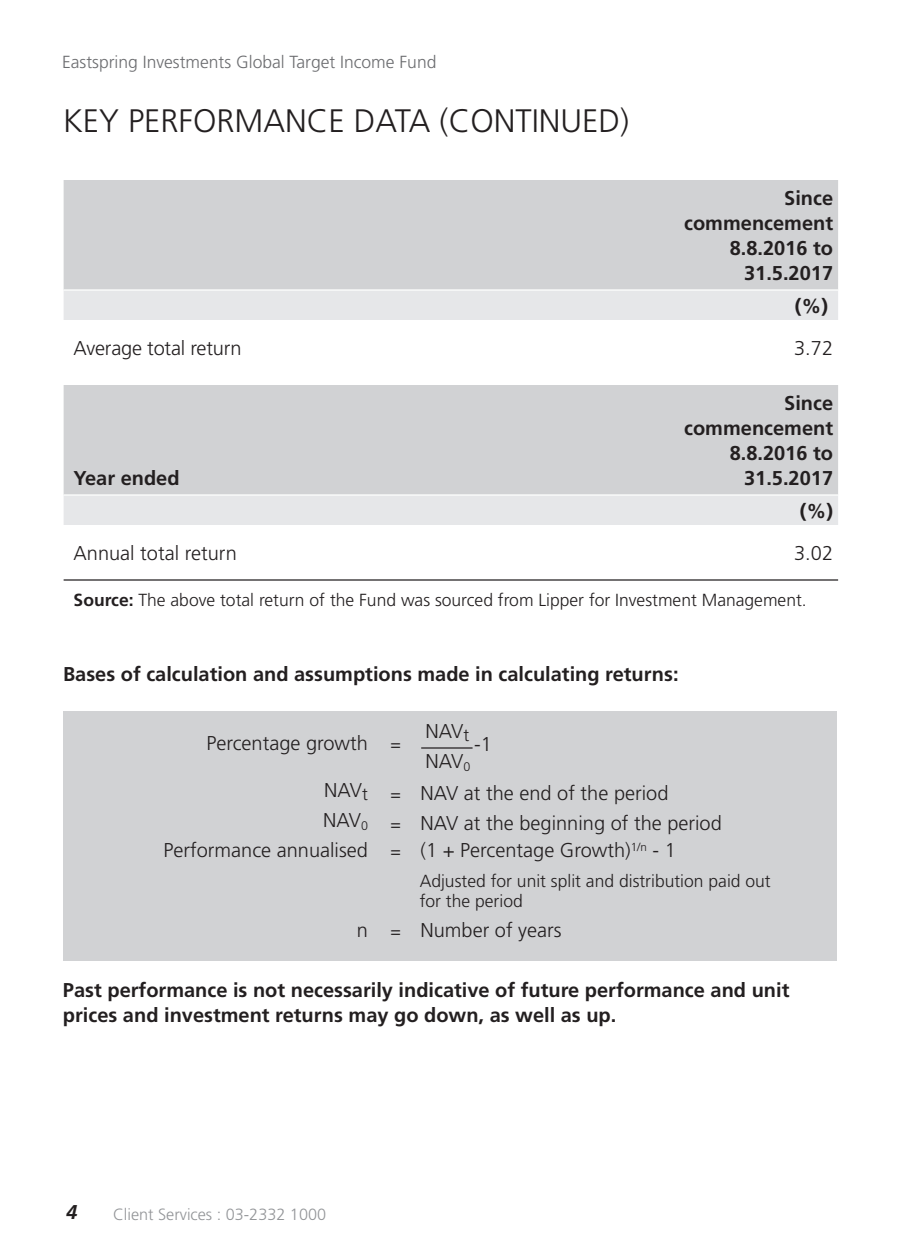
<style>
.page{position:relative;width:900px;height:1260px;background:#fff}
.page>*{position:absolute;margin:0;border:0;box-sizing:border-box;transform-origin:0 0}
.t1{font:300 32.5px "Frutiger";color:#231f20}
.t2{font:700 20px/25px "Frutiger";color:#231f20;text-align:right}
.t3{font:300 20px/27.5px "Frutiger";color:#231f20}
.t4{font:italic 700 20px "Frutiger";color:#231f20}
.t5{font:300 17.5px/20px "Frutiger";color:#231f20}
.t6{font:300 17.5px "Frutiger";color:#6c6d70}
.t7{font:300 16.25px "Frutiger";color:#939598}
.s1{font-weight:700}
.s2{font-size:17.5px}
</style>
<div class="page">
<div style="left:64px;top:180px;width:774px;height:109px;background:#d1d2d4"></div>
<svg style="left:64px;top:291px;width:774px;height:234px"></svg>
<hr style="left:64px;top:579px;width:611px;height:2px;background:#231f20">
<hr style="left:675px;top:579px;width:163px;height:2px;background:#231f20">
<hr style="left:675px;top:494px;width:163px;height:2px;background:#fff">
<hr style="left:64px;top:494px;width:611px;height:2px;background:#fff">
<div style="left:64px;top:711px;width:773px;height:249px;background:#d1d2d4"></div>
<hr style="left:421px;top:747px;width:52px;height:2px;background:#231f20">
<p class="t6" style="left:62px;top:52px;width:376px">Eastspring Investments Global Target Income Fund</p>
<h1 class="t1" style="left:63px;top:103px;width:568px">KEY PERFORMANCE DATA (CONTINUED)</h1>
<p class="t2" style="left:684px;top:185px;width:150px">Since commencement<br>8.8.2016 to<br>31.5.2017</p>
<p class="t2" style="left:795px;top:293px;width:35px">(%)</p>
<p class="t3" style="left:74px;top:334px;width:170px">Average total return</p>
<p class="t3" style="left:794px;top:334px;width:40px">3.72</p>
<p class="t2" style="left:74px;top:465px;width:107px">Year ended</p>
<p class="t2" style="left:684px;top:390px;width:150px">Since commencement<br>8.8.2016 to<br>31.5.2017</p>
<p class="t2" style="left:800px;top:498px;width:35px">(%)</p>
<p class="t3" style="left:74px;top:539px;width:165px">Annual total return</p>
<p class="t3" style="left:794px;top:539px;width:40px">3.02</p>
<p class="t5" style="left:74px;top:590px;width:735px"><span class="s1">Source:</span> The above total return of the Fund was sourced from Lipper for Investment Management.</p>
<p class="t2" style="left:63px;top:661px;width:617px">Bases of calculation and assumptions made in calculating returns:</p>
<p class="t3" style="left:425px;top:718px;width:45px">NAV<sub>t</sub></p>
<p class="t3" style="left:206px;top:729px;width:196px">Percentage growth <span class="s2">=</span></p>
<p class="t3" style="left:324px;top:777px;width:45px">NAV<sub>t</sub></p>
<p class="t3" style="left:391px;top:779px;width:279px"><span class="s2">=</span> NAV at the end of the period</p>
<p class="t3" style="left:323px;top:807px;width:46px">NAV<sub>0</sub></p>
<p class="t3" style="left:474px;top:730px;width:19px">-1</p>
<p class="t3" style="left:425px;top:748px;width:46px">NAV<sub>0</sub></p>
<p class="t3" style="left:164px;top:809px;width:560px;text-indent:227px"><span class="s2">=</span> NAV at the beginning of the period<br>Performance annualised <span class="s2">=</span> (1 + Percentage Growth)<sup>1/n</sup> - 1</p>
<p class="t5" style="left:420px;top:871px;width:353px">Adjusted for unit split and distribution paid out for the period</p>
<p class="t3" style="left:357px;top:917px;width:206px">n <span class="s2">=</span> Number of years</p>
<p class="t2" style="left:63px;top:978px;width:728px;text-align:left">Past performance is not necessarily indicative of future performance and unit prices and investment returns may go down, as well as up.</p>
<p class="t4" style="left:66px;top:1200px;width:13px">4</p>
<p class="t7" style="left:113px;top:1205px;width:215px">Client Services : 03-2332 1000</p>
</div>
